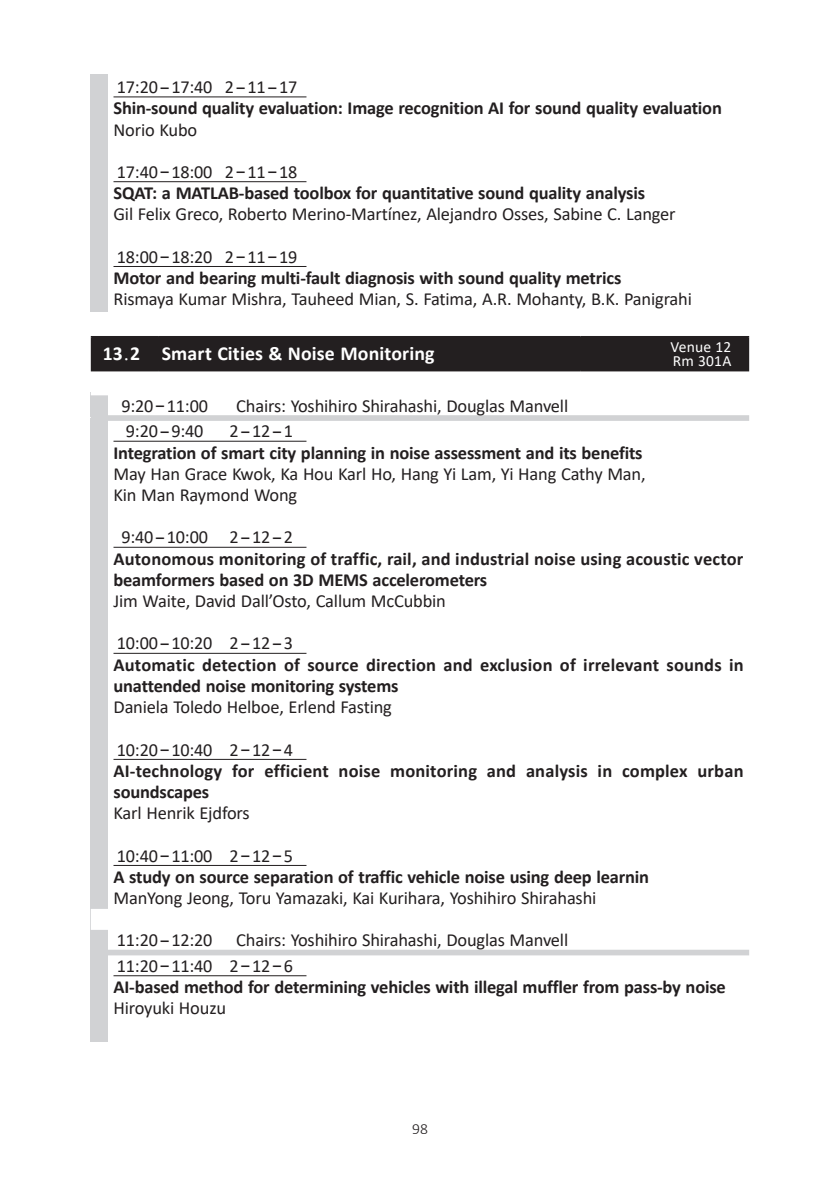
<style>
.page{position:relative;width:840px;height:1191px;background:#fff}
.page>*{position:absolute;margin:0;border:0;box-sizing:border-box;transform-origin:0 0}
.t1{font:700 19.8px "Calibri";letter-spacing:.005em;color:#fff}
.t2{font:18.4px/21.2px "Calibri";letter-spacing:-.01em;color:#231f20}
.t3{font:700 18.4px/21.2px "Calibri";letter-spacing:-.01em;color:#231f20}
.t4{font:700 18.4px/21.2px "Calibri";letter-spacing:.01em;color:#231f20}
.t5{font:15.6px/14.2px "Calibri";letter-spacing:.01em;color:#fff}
.t6{font:300 15.6px "Calibri";color:#231f20}
.s1{font-weight:400}
.s2{font-family:"Futo Go B101 Pro"}
.s3{font-family:"Ryumin Pro";font-weight:400}
.s4{font-family:"Futo Go B101 Pro";font-weight:700}
</style>
<div class="page">
<div style="left:91px;top:74px;width:17px;height:24px;background:#d1d2d4"></div>
<hr style="left:113px;top:96px;width:193px;height:1px;background:#231f20">
<div style="left:91px;top:96px;width:17px;height:24px;background:#d1d2d4"></div>
<div style="left:91px;top:118px;width:17px;height:45px;background:#d1d2d4"></div>
<div style="left:91px;top:159px;width:17px;height:24px;background:#d1d2d4"></div>
<hr style="left:113px;top:181px;width:193px;height:1px;background:#231f20">
<div style="left:91px;top:181px;width:17px;height:24px;background:#d1d2d4"></div>
<div style="left:91px;top:202px;width:17px;height:45px;background:#d1d2d4"></div>
<div style="left:91px;top:243px;width:17px;height:25px;background:#d1d2d4"></div>
<hr style="left:113px;top:266px;width:193px;height:1px;background:#231f20">
<div style="left:91px;top:266px;width:17px;height:24px;background:#d1d2d4"></div>
<div style="left:91px;top:287px;width:17px;height:24px;background:#d1d2d4"></div>
<div style="left:91px;top:393px;width:17px;height:24px;background:#d1d2d4"></div>
<div style="left:91px;top:374px;width:657px;height:21px;background:#fff"></div>
<div style="left:91px;top:415px;width:657px;height:6px;background:#d1d2d4"></div>
<div style="left:91px;top:418px;width:17px;height:24px;background:#d1d2d4"></div>
<hr style="left:113px;top:441px;width:193px;height:1px;background:#231f20">
<div style="left:91px;top:441px;width:17px;height:24px;background:#d1d2d4"></div>
<div style="left:91px;top:462px;width:17px;height:66px;background:#d1d2d4"></div>
<div style="left:91px;top:524px;width:17px;height:24px;background:#d1d2d4"></div>
<hr style="left:113px;top:547px;width:193px;height:1px;background:#231f20">
<div style="left:91px;top:547px;width:17px;height:45px;background:#d1d2d4"></div>
<div style="left:91px;top:589px;width:17px;height:45px;background:#d1d2d4"></div>
<div style="left:91px;top:630px;width:17px;height:24px;background:#d1d2d4"></div>
<hr style="left:113px;top:653px;width:193px;height:1px;background:#231f20">
<div style="left:91px;top:653px;width:17px;height:45px;background:#d1d2d4"></div>
<div style="left:91px;top:695px;width:17px;height:45px;background:#d1d2d4"></div>
<div style="left:91px;top:736px;width:17px;height:24px;background:#d1d2d4"></div>
<hr style="left:113px;top:759px;width:193px;height:1px;background:#231f20">
<div style="left:91px;top:759px;width:17px;height:45px;background:#d1d2d4"></div>
<div style="left:91px;top:801px;width:17px;height:45px;background:#d1d2d4"></div>
<div style="left:91px;top:842px;width:17px;height:24px;background:#d1d2d4"></div>
<hr style="left:113px;top:865px;width:193px;height:1px;background:#231f20">
<div style="left:91px;top:865px;width:17px;height:24px;background:#d1d2d4"></div>
<div style="left:91px;top:886px;width:17px;height:45px;background:#d1d2d4"></div>
<div style="left:91px;top:927px;width:17px;height:24px;background:#d1d2d4"></div>
<div style="left:91px;top:909px;width:657px;height:21px;background:#fff"></div>
<div style="left:91px;top:949px;width:657px;height:6px;background:#d1d2d4"></div>
<div style="left:91px;top:952px;width:17px;height:25px;background:#d1d2d4"></div>
<hr style="left:113px;top:975px;width:193px;height:1px;background:#231f20">
<div style="left:91px;top:975px;width:17px;height:24px;background:#d1d2d4"></div>
<div style="left:91px;top:996px;width:17px;height:45px;background:#d1d2d4"></div>
<div style="left:92px;top:337px;width:655px;height:33px;background:#231f20"></div>
<hr style="left:91px;top:336px;width:68px;height:1px;background:#231f20">
<hr style="left:91px;top:337px;width:1px;height:33px;background:#231f20">
<hr style="left:159px;top:336px;width:421px;height:1px;background:#231f20">
<hr style="left:158px;top:337px;width:1px;height:33px;background:#231f20">
<hr style="left:580px;top:336px;width:168px;height:1px;background:#231f20">
<hr style="left:579px;top:337px;width:1px;height:33px;background:#231f20">
<hr style="left:747px;top:337px;width:1px;height:33px;background:#231f20">
<hr style="left:91px;top:370px;width:68px;height:1px;background:#231f20">
<hr style="left:159px;top:370px;width:421px;height:1px;background:#231f20">
<hr style="left:580px;top:370px;width:168px;height:1px;background:#231f20">
<p class="t3" style="left:113px;top:76px;width:609px"><span class="s1">17:20</span><span class="s2">-</span><span class="s1">17:40 2</span><span class="s2">-</span><span class="s1">11</span><span class="s2">-</span><span class="s1">17<br></span>Shin-sound quality evaluation: Image recognition AI for sound quality evaluation</p>
<p class="t2" style="left:113px;top:118px;width:85px">Norio Kubo</p>
<p class="t3" style="left:113px;top:161px;width:532px"><span class="s1">17:40</span><span class="s2">-</span><span class="s1">18:00 2</span><span class="s2">-</span><span class="s1">11</span><span class="s2">-</span><span class="s1">18<br></span>SQAT: a MATLAB-based toolbox for quantitative sound quality analysis</p>
<p class="t2" style="left:113px;top:203px;width:563px">Gil Felix Greco, Roberto Merino-Martínez, Alejandro Osses, Sabine C. Langer</p>
<p class="t3" style="left:113px;top:246px;width:509px"><span class="s1">18:00</span><span class="s2">-</span><span class="s1">18:20 2</span><span class="s2">-</span><span class="s1">11</span><span class="s2">-</span><span class="s1">19<br></span>Motor and bearing multi-fault diagnosis with sound quality metrics</p>
<p class="t2" style="left:113px;top:288px;width:579px">Rismaya Kumar Mishra, Tauheed Mian, S. Fatima, A.R. Mohanty, B.K. Panigrahi</p>
<p class="t1" style="left:103px;top:339px;width:333px">13<span class="s3">.</span>2 Smart Cities &amp; Noise Monitoring</p>
<p class="t5" style="left:670px;top:339px;width:62px">Venue 12<br>Rm 301A</p>
<p class="t2" style="left:121px;top:394px;width:88px">9:20<span class="s4">-</span>11:00</p>
<p class="t2" style="left:236px;top:394px;width:333px">Chairs: Yoshihiro Shirahashi, Douglas Manvell</p>
<p class="t2" style="left:126px;top:420px;width:79px">9:20<span class="s4">-</span>9:40</p>
<p class="t3" style="left:113px;top:420px;width:530px;text-indent:116px"><span class="s1">2</span><span class="s2">-</span><span class="s1">12</span><span class="s2">-</span><span class="s1">1<br></span>Integration of smart city planning in noise assessment and its benefits</p>
<p class="t2" style="left:113px;top:463px;width:533px">May Han Grace Kwok, Ka Hou Karl Ho, Hang Yi Lam, Yi Hang Cathy Man,<br>Kin Man Raymond Wong</p>
<p class="t4" style="left:113px;top:526px;width:631px;text-indent:8px"><span class="s1">9:40</span><span class="s2">-</span><span class="s1">10:00 2</span><span class="s2">-</span><span class="s1">12</span><span class="s2">-</span><span class="s1">2<br></span>Autonomous monitoring of traffic, rail, and industrial noise using acoustic vector beamformers based on 3D MEMS accelerometers</p>
<p class="t2" style="left:113px;top:590px;width:334px">Jim Waite, David Dall’Osto, Callum McCubbin</p>
<p class="t4" style="left:113px;top:632px;width:631px"><span class="s1">10:00</span><span class="s2">-</span><span class="s1">10:20 2</span><span class="s2">-</span><span class="s1">12</span><span class="s2">-</span><span class="s1">3<br></span>Automatic detection of source direction and exclusion of irrelevant sounds in unattended noise monitoring systems</p>
<p class="t2" style="left:113px;top:696px;width:280px">Daniela Toledo Helboe, Erlend Fasting</p>
<p class="t4" style="left:113px;top:738px;width:631px"><span class="s1">10:20</span><span class="s2">-</span><span class="s1">10:40 2</span><span class="s2">-</span><span class="s1">12</span><span class="s2">-</span><span class="s1">4<br></span>AI-technology for efficient noise monitoring and analysis in complex urban soundscapes</p>
<p class="t2" style="left:113px;top:802px;width:138px">Karl Henrik Ejdfors</p>
<p class="t3" style="left:113px;top:844px;width:537px"><span class="s1">10:40</span><span class="s2">-</span><span class="s1">11:00 2</span><span class="s2">-</span><span class="s1">12</span><span class="s2">-</span><span class="s1">5<br></span>A study on source separation of traffic vehicle noise using deep learnin</p>
<p class="t2" style="left:113px;top:887px;width:484px">ManYong Jeong, Toru Yamazaki, Kai Kurihara, Yoshihiro Shirahashi</p>
<p class="t2" style="left:117px;top:929px;width:97px">11:20<span class="s4">-</span>12:20</p>
<p class="t2" style="left:117px;top:927px;width:452px;line-height:25.6px;text-indent:119px">Chairs: Yoshihiro Shirahashi, Douglas Manvell<br>11:20<span class="s4">-</span>11:40 2<span class="s4">-</span>12<span class="s4">-</span>6</p>
<p class="t3" style="left:113px;top:976px;width:613px">AI-based method for determining vehicles with illegal muffler from pass-by noise</p>
<p class="t2" style="left:113px;top:997px;width:114px">Hiroyuki Houzu</p>
<p class="t6" style="left:412px;top:1119px;width:17px">98</p>
</div>
